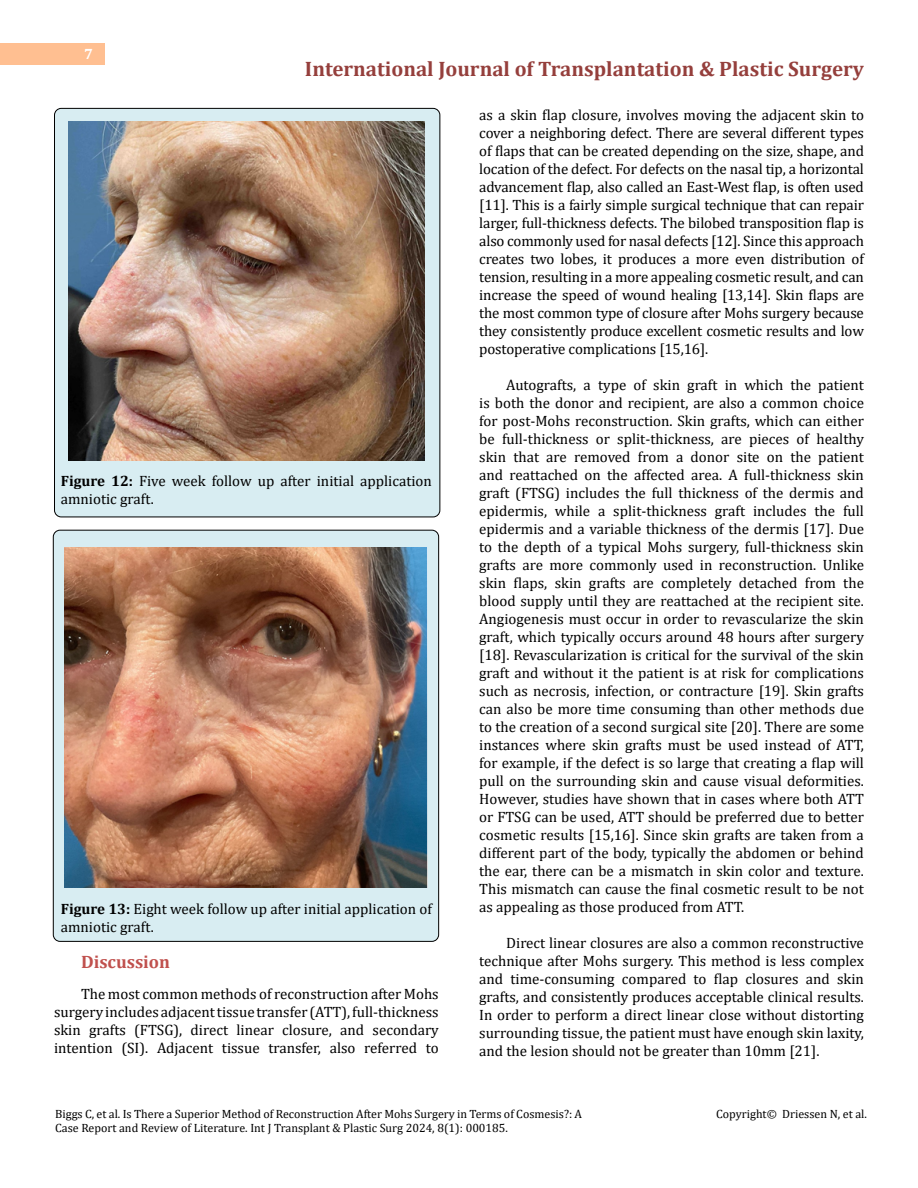
<style>
.page{position:relative;width:918px;height:1188px;background:#fff}
.page>*{position:absolute;margin:0;border:0;box-sizing:border-box;transform-origin:0 0}
.t1{font:700 21px "Cambria";color:#953f3c}
.t2{font:700 18px "Cambria";color:#c0504d}
.t3{font:15px/18px "Cambria";color:#000;text-align:justify}
.t4{font:700 15px "Cambria";color:#fff}
.t5{font:12px/14.4px "Cambria";color:#000}
.s1{font-weight:700}
</style>
<div class="page">
<div style="left:0;top:43px;width:105px;height:21px;background:#ffbf91"></div>
<div style="left:55px;top:108px;width:385px;height:409px;background:#d8edf2;border-radius:7px"></div>
<div style="left:53px;top:530px;width:386px;height:411px;background:#d8edf2;border-radius:7px"></div>
<img style="left:69px;top:121px;width:355px;height:340px">
<img style="left:65px;top:547px;width:363px;height:341px">
<p class="t4" style="left:84px;top:44px;width:10px">7</p>
<h1 class="t1" style="left:305px;top:54px;width:561px">International Journal of Transplantation &amp; Plastic Surgery</h1>
<p class="t3" style="left:61px;top:472px;width:373px"><span class="s1">Figure 12:</span> Five week follow up after initial application amniotic graft.</p>
<p class="t3" style="left:61px;top:900px;width:373px"><span class="s1">Figure 13:</span> Eight week follow up after initial application of amniotic graft.</p>
<p class="t2" style="left:81px;top:949px;width:91px">Discussion</p>
<p class="t3" style="left:54px;top:985px;width:386px;text-indent:27px">The most common methods of reconstruction after Mohs surgery includes adjacent tissue transfer (ATT), full-thickness skin grafts (FTSG), direct linear closure, and secondary intention (SI). Adjacent tissue transfer, also referred to</p>
<p class="t3" style="left:479px;top:105px;width:386px">as a skin flap closure, involves moving the adjacent skin to cover a neighboring defect. There are several different types of flaps that can be created depending on the size, shape, and location of the defect. For defects on the nasal tip, a horizontal advancement flap, also called an East-West flap, is often used [11]. This is a fairly simple surgical technique that can repair larger, full-thickness defects. The bilobed transposition flap is also commonly used for nasal defects [12]. Since this approach creates two lobes, it produces a more even distribution of tension, resulting in a more appealing cosmetic result, and can increase the speed of wound healing [13,14]. Skin flaps are the most common type of closure after Mohs surgery because they consistently produce excellent cosmetic results and low postoperative complications [15,16].</p>
<p class="t3" style="left:479px;top:375px;width:386px;text-indent:27px">Autografts, a type of skin graft in which the patient is both the donor and recipient, are also a common choice for post-Mohs reconstruction. Skin grafts, which can either be full-thickness or split-thickness, are pieces of healthy skin that are removed from a donor site on the patient and reattached on the affected area. A full-thickness skin graft (FTSG) includes the full thickness of the dermis and epidermis, while a split-thickness graft includes the full epidermis and a variable thickness of the dermis [17]. Due to the depth of a typical Mohs surgery, full-thickness skin grafts are more commonly used in reconstruction. Unlike skin flaps, skin grafts are completely detached from the blood supply until they are reattached at the recipient site.<br>Angiogenesis must occur in order to revascularize the skin graft, which typically occurs around 48 hours after surgery [18]. Revascularization is critical for the survival of the skin graft and without it the patient is at risk for complications such as necrosis, infection, or contracture [19]. Skin grafts can also be more time consuming than other methods due to the creation of a second surgical site [20]. There are some instances where skin grafts must be used instead of ATT, for example, if the defect is so large that creating a flap will pull on the surrounding skin and cause visual deformities.<br>However, studies have shown that in cases where both ATT or FTSG can be used, ATT should be preferred due to better cosmetic results [15,16]. Since skin grafts are taken from a different part of the body, typically the abdomen or behind the ear, there can be a mismatch in skin color and texture.<br>This mismatch can cause the final cosmetic result to be not as appealing as those produced from ATT.</p>
<p class="t3" style="left:479px;top:933px;width:386px;text-indent:27px">Direct linear closures are also a common reconstructive technique after Mohs surgery. This method is less complex and time-consuming compared to flap closures and skin grafts, and consistently produces acceptable clinical results.<br>In order to perform a direct linear close without distorting surrounding tissue, the patient must have enough skin laxity, and the lesion should not be greater than 10mm [21].</p>
<p class="t5" style="left:55px;top:1106px;width:529px">Biggs C, et al. Is There a Superior Method of Reconstruction After Mohs Surgery in Terms of Cosmesis?: A<br>Case Report and Review of Literature. Int J Transplant &amp; Plastic Surg 2024, 8(1): 000185.</p>
<p class="t5" style="left:716px;top:1106px;width:152px">Copyright© Driessen N, et al.</p>
</div>
